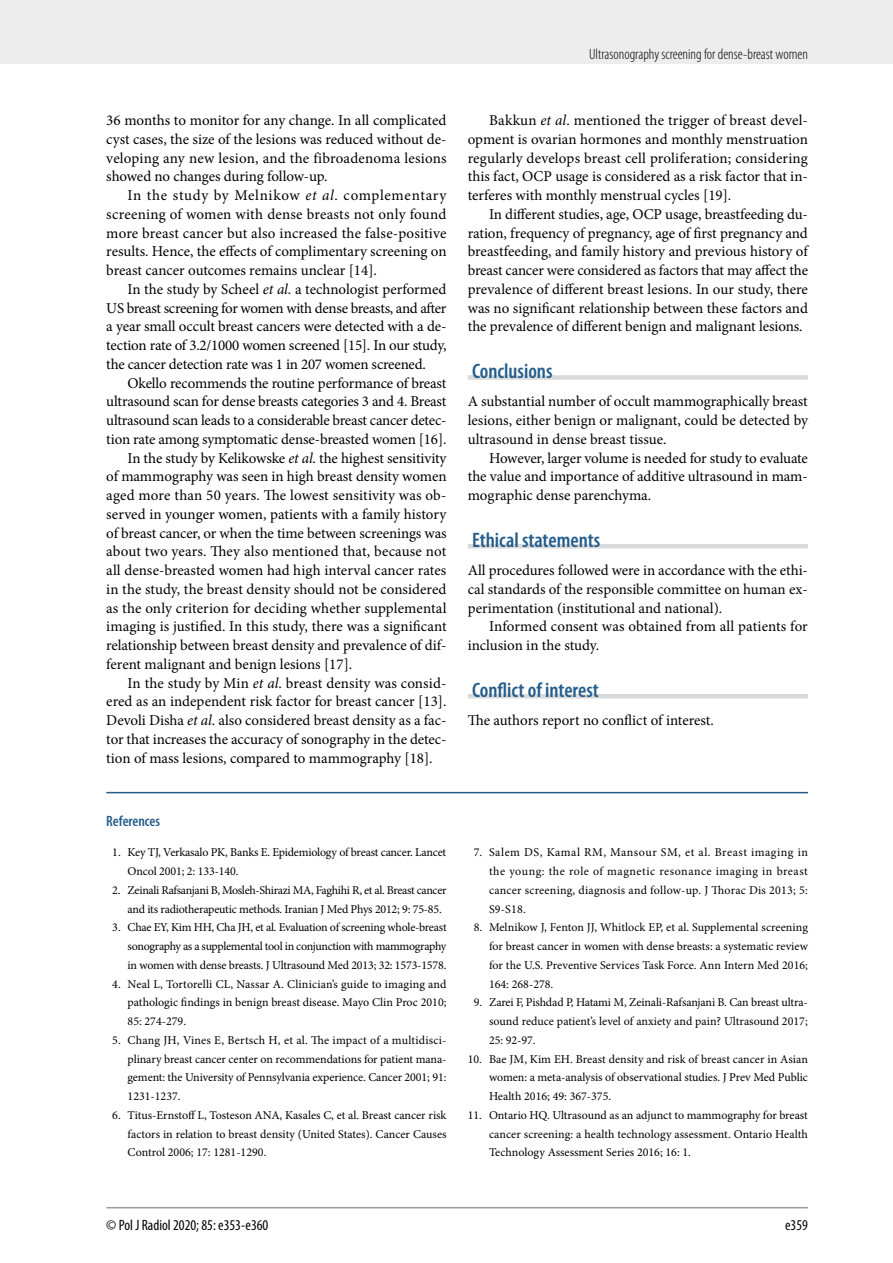
<style>
.page{position:relative;width:893px;height:1263px;background:#fff}
.page>*{position:absolute;margin:0;border:0;box-sizing:border-box;transform-origin:0 0}
.t1{font:600 condensed 21px "Myriad Pro";color:#245d8c}
.t2{font:15px/18.8px "Minion Pro";letter-spacing:-.005em;color:#000;text-align:justify}
.t3{font:300 condensed 15px "Myriad Pro";color:#000}
.t4{font:condensed 15px "Myriad Pro";color:#000}
.t5{font:600 condensed 15px "Myriad Pro";color:#245d8c}
.t6{font:12px/18.8px "Minion Pro";letter-spacing:-.01em;color:#000;text-align:justify}
.s1{font-style:italic}
</style>
<div class="page">
<div style="left:0;top:0;width:893px;height:64px;background:#ededed"></div>
<hr style="left:106px;top:1207px;width:702px;height:1px;background:#9d9d9c">
<div style="left:468px;top:375px;width:340px;height:5px;background:#dadada"></div>
<hr style="left:468px;top:544px;width:340px;height:4px;background:#dadada">
<hr style="left:468px;top:694px;width:340px;height:4px;background:#dadada">
<hr style="left:106px;top:792px;width:702px;height:1px;background:#245d8c">
<p class="t2" style="left:106px;top:111px;width:342px">36 months to monitor for any change. In all complicated cyst cases, the size of the lesions was reduced without de&shy;veloping any new lesion, and the fibroadenoma lesions showed no changes during follow-up.</p>
<p class="t2" style="left:106px;top:186px;width:342px;text-indent:21px">In the study by Melnikow <span class="s1">et al</span>. complementary screening of women with dense breasts not only found more breast cancer but also increased the false-positive results. Hence, the effects of complimentary screening on breast cancer outcomes remains unclear [14].</p>
<p class="t2" style="left:106px;top:280px;width:342px;text-indent:21px">In the study by Scheel <span class="s1">et al</span>. a technologist performed US breast screening for women with dense breasts, and after a year small occult breast cancers were detected with a de&shy;tection rate of 3.2/1000 women screened [15]. In our study, the cancer detection rate was 1 in 207 women screened.</p>
<p class="t2" style="left:128px;top:373px;width:320px">Okello recommends the routine performance of breast</p>
<p class="t2" style="left:106px;top:392px;width:342px">ultrasound scan for dense breasts categories 3 and 4. Breast</p>
<p class="t2" style="left:106px;top:411px;width:342px">ultrasound scan leads to a considerable breast cancer detec-</p>
<p class="t2" style="left:106px;top:430px;width:342px">tion rate among symptomatic dense-breasted women [16].</p>
<p class="t2" style="left:128px;top:448px;width:320px">In the study by Kelikowske <span class="s1">et al</span>. the highest sensitivity</p>
<p class="t2" style="left:106px;top:467px;width:342px">of mammography was seen in high breast density women</p>
<p class="t2" style="left:106px;top:486px;width:342px">aged more than 50 years. The lowest sensitivity was ob-</p>
<p class="t2" style="left:106px;top:505px;width:342px">served in younger women, patients with a family history</p>
<p class="t2" style="left:106px;top:523px;width:342px">of breast cancer, or when the time between screenings was</p>
<p class="t2" style="left:106px;top:542px;width:342px">about two years. They also mentioned that, because not</p>
<p class="t2" style="left:106px;top:561px;width:342px">all dense-breasted women had high interval cancer rates</p>
<p class="t2" style="left:106px;top:580px;width:342px">in the study, the breast density should not be considered</p>
<p class="t2" style="left:106px;top:598px;width:342px">as the only criterion for deciding whether supplemental</p>
<p class="t2" style="left:106px;top:617px;width:342px">imaging is justified. In this study, there was a significant</p>
<p class="t2" style="left:106px;top:636px;width:342px">relationship between breast density and prevalence of dif-</p>
<p class="t2" style="left:106px;top:655px;width:247px">ferent malignant and benign lesions [17].</p>
<p class="t2" style="left:128px;top:673px;width:320px">In the study by Min <span class="s1">et al</span>. breast density was consid-</p>
<p class="t2" style="left:106px;top:692px;width:342px">ered as an independent risk factor for breast cancer [13].</p>
<p class="t2" style="left:106px;top:711px;width:342px">Devoli Disha <span class="s1">et al</span>. also considered breast density as a fac-</p>
<p class="t2" style="left:106px;top:730px;width:342px">tor that increases the accuracy of sonography in the detec-</p>
<p class="t2" style="left:106px;top:748px;width:328px">tion of mass lesions, compared to mammography [18].</p>
<p class="t5" style="left:106px;top:812px;width:55px">References</p>
<p class="t6" style="left:128px;top:843px;width:320px;text-indent:-15px">1. Key TJ, Verkasalo PK, Banks E. Epidemiology of breast cancer. Lancet<br>Oncol 2001; 2: 133-140.</p>
<p class="t6" style="left:128px;top:881px;width:321px;text-indent:-15px">2. Zeinali Rafsanjani B, Mosleh-Shirazi MA, Faghihi R, et al. Breast cancer and its radiotherapeutic methods. Iranian J Med Phys 2012; 9: 75-85.</p>
<p class="t6" style="left:128px;top:918px;width:321px;text-indent:-15px">3. Chae EY, Kim HH, Cha JH, et al. Evaluation of screening whole‐breast sonography as a supplemental tool in conjunction with mammography in women with dense breasts. J Ultrasound Med 2013; 32: 1573-1578.</p>
<p class="t6" style="left:128px;top:974px;width:320px;text-indent:-15px">4. Neal L, Tortorelli CL, Nassar A. Clinician’s guide to imaging and pathologic findings in benign breast disease. Mayo Clin Proc 2010; 85: 274-279.</p>
<p class="t6" style="left:128px;top:1031px;width:320px;text-indent:-15px">5. Chang JH, Vines E, Bertsch H, et al. The impact of a multidisci&shy;plinary breast cancer center on recommendations for patient mana&shy;gement: the University of Pennsylvania experience. Cancer 2001; 91:<br>1231-1237.</p>
<p class="t6" style="left:128px;top:1106px;width:321px;text-indent:-15px">6. Titus-Ernstoff L, Tosteson ANA, Kasales C, et al. Breast cancer risk factors in relation to breast density (United States). Cancer Causes Control 2006; 17: 1281-1290.</p>
<p class="t3" style="left:589px;top:45px;width:220px">Ultrasonography screening for dense-breast women</p>
<p class="t2" style="left:468px;top:111px;width:342px;text-indent:21px">Bakkun <span class="s1">et al</span>. mentioned the trigger of breast devel&shy;opment is ovarian hormones and monthly menstruation regularly develops breast cell proliferation; considering this fact, OCP usage is considered as a risk factor that in&shy;terferes with monthly menstrual cycles [19].</p>
<p class="t2" style="left:468px;top:205px;width:342px;text-indent:21px">In different studies, age, OCP usage, breastfeeding du&shy;ration, frequency of pregnancy, age of first pregnancy and breastfeeding, and family history and previous history of breast cancer were considered as factors that may affect the prevalence of different breast lesions. In our study, there was no significant relationship between these factors and the prevalence of different benign and malignant lesions.</p>
<h1 class="t1" style="left:472px;top:358px;width:82px">Conclusions</h1>
<p class="t2" style="left:468px;top:392px;width:342px">A substantial number of occult mammographically breast lesions, either benign or malignant, could be detected by ultrasound in dense breast tissue.</p>
<p class="t2" style="left:468px;top:448px;width:342px;text-indent:21px">However, larger volume is needed for study to evaluate the value and importance of additive ultrasound in mam&shy;mographic dense parenchyma.</p>
<h1 class="t1" style="left:472px;top:527px;width:130px">Ethical statements</h1>
<p class="t2" style="left:468px;top:561px;width:342px">All procedures followed were in accordance with the ethi&shy;cal standards of the responsible committee on human ex&shy;perimentation (institutional and national).</p>
<p class="t2" style="left:468px;top:617px;width:342px;text-indent:21px">Informed consent was obtained from all patients for inclusion in the study.</p>
<h1 class="t1" style="left:472px;top:677px;width:128px">Conflict of interest</h1>
<p class="t2" style="left:468px;top:711px;width:248px">The authors report no conflict of interest.</p>
<p class="t6" style="left:489px;top:843px;width:320px;text-indent:-15px">7. Salem DS, Kamal RM, Mansour SM, et al. Breast imaging in the young: the role of magnetic resonance imaging in breast cancer screening, diagnosis and follow-up. J Thorac Dis 2013; 5:<br>S9-S18.</p>
<p class="t6" style="left:489px;top:918px;width:320px;text-indent:-15px">8. Melnikow J, Fenton JJ, Whitlock EP, et al. Supplemental screening for breast cancer in women with dense breasts: a systematic review for the U.S. Preventive Services Task Force. Ann Intern Med 2016; 164: 268-278.</p>
<p class="t6" style="left:489px;top:993px;width:320px;text-indent:-15px">9. Zarei F, Pishdad P, Hatami M, Zeinali-Rafsanjani B. Can breast ultra&shy;sound reduce patient’s level of anxiety and pain? Ultrasound 2017; 25: 92-97.</p>
<p class="t6" style="left:489px;top:1049px;width:320px;text-indent:-21px">10. Bae JM, Kim EH. Breast density and risk of breast cancer in Asian women: a meta-analysis of observational studies. J Prev Med Public Health 2016; 49: 367-375.</p>
<p class="t6" style="left:489px;top:1105px;width:320px;text-indent:-21px">11. Ontario HQ. Ultrasound as an adjunct to mammography for breast cancer screening: a health technology assessment. Ontario Health Technology Assessment Series 2016; 16: 1.</p>
<p class="t4" style="left:106px;top:1216px;width:164px">© Pol J Radiol 2020; 85: e353-e360</p>
<p class="t4" style="left:785px;top:1216px;width:24px">e359</p>
</div>
